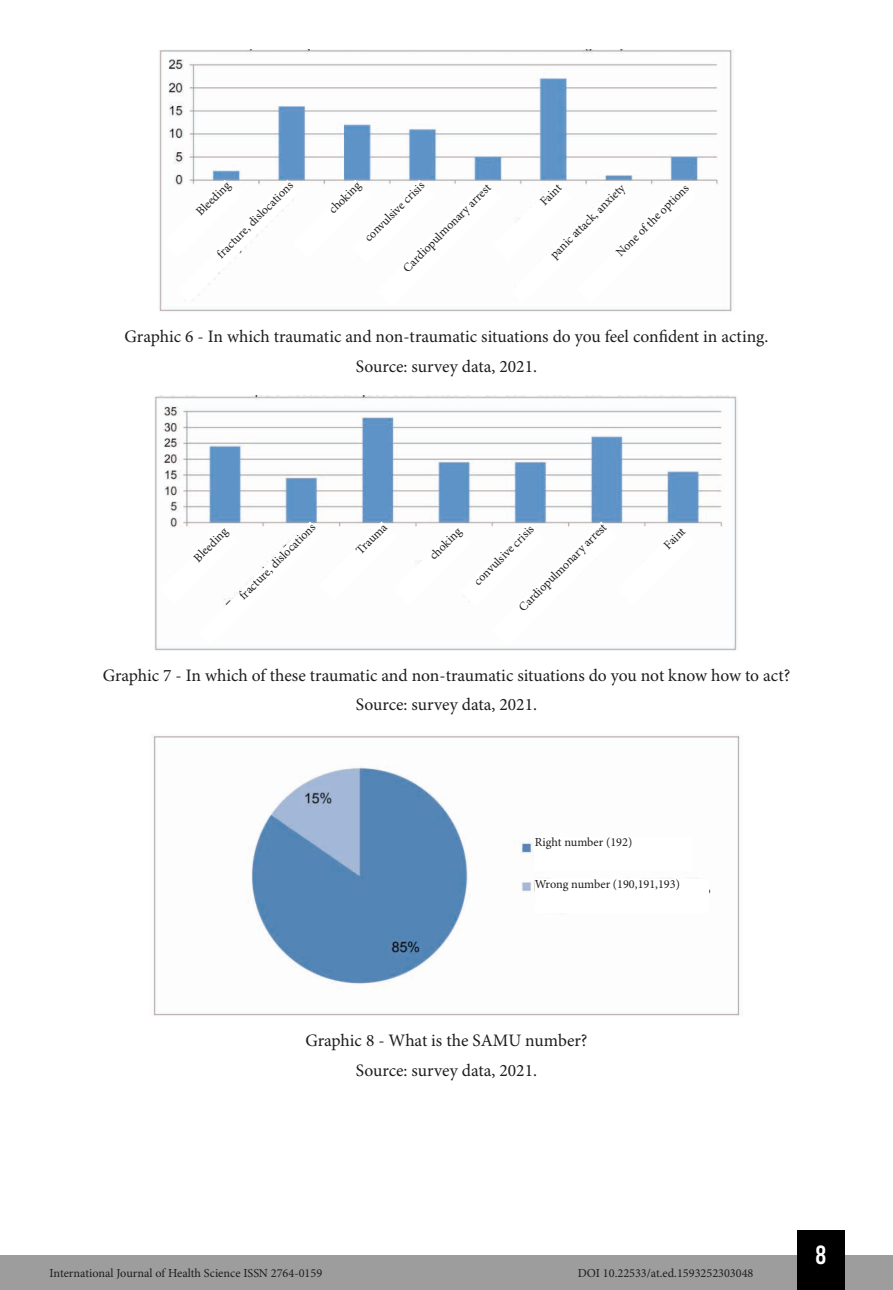
<style>
.page{position:relative;width:893px;height:1290px;background:#fff}
.page>*{position:absolute;margin:0;border:0;box-sizing:border-box;transform-origin:0 0}
.t1{font:26.25px "Bebas Kai";color:#fff}
.t2{font:17.5px/29.4px "Minion Pro";color:#1d1d1b;text-align:center}
.t3{font:12.25px "Minion Pro";color:#1d1d1b}
</style>
<div class="page">
<div style="left:0;top:1255px;width:893px;height:35px;background:#9d9d9d"></div>
<div style="left:797px;top:1230px;width:48px;height:60px;background:#000"></div>
<img style="left:159px;top:50px;width:573px;height:262px">
<img style="left:155px;top:395px;width:582px;height:256px">
<img style="left:153px;top:735px;width:587px;height:281px">
<svg style="left:162px;top:180px;width:535px;height:127px"></svg>
<svg style="left:159px;top:521px;width:537px;height:125px"></svg>
<div style="left:535px;top:837px;width:157px;height:34px;background:#fff"></div>
<div style="left:535px;top:879px;width:173px;height:34px;background:#fff"></div>
<p class="t3" style="left:214px;top:251px;width:104px;rotate:-45deg">fracture, dislocations</p>
<p class="t3" style="left:326px;top:206px;width:41px;rotate:-45deg">choking</p>
<p class="t3" style="left:361px;top:234px;width:81px;rotate:-45deg">convulsive crisis</p>
<p class="t3" style="left:193px;top:208px;width:44px;rotate:-45deg">Bleeding</p>
<p class="t3" style="left:400px;top:265px;width:120px;rotate:-45deg">Cardiopulmonary arrest</p>
<p class="t3" style="left:537px;top:198px;width:26px;rotate:-45deg">Faint</p>
<p class="t3" style="left:547px;top:251px;width:101px;rotate:-45deg">panic attack, anxiety</p>
<p class="t3" style="left:613px;top:249px;width:98px;rotate:-45deg">None of the options</p>
<h2 class="t2" style="left:125px;top:323px;width:645px">Graphic 6 - In which traumatic and non-traumatic situations do you feel confident in acting.<br>Source: survey data, 2021.</h2>
<p class="t3" style="left:516px;top:604px;width:120px;rotate:-45deg">Cardiopulmonary arrest</p>
<p class="t3" style="left:661px;top:542px;width:26px;rotate:-45deg">Faint</p>
<p class="t3" style="left:353px;top:547px;width:40px;rotate:-45deg">Trauma</p>
<p class="t3" style="left:190px;top:554px;width:44px;rotate:-45deg">Bleeding</p>
<p class="t3" style="left:236px;top:592px;width:104px;rotate:-45deg">fracture, dislocations</p>
<p class="t3" style="left:426px;top:552px;width:41px;rotate:-45deg">choking</p>
<p class="t3" style="left:471px;top:578px;width:81px;rotate:-45deg">convulsive crisis</p>
<h2 class="t2" style="left:103px;top:661px;width:689px">Graphic 7 - In which of these traumatic and non-traumatic situations do you not know how to act?<br>Source: survey data, 2021.</h2>
<p class="t3" style="left:535px;top:835px;width:99px">Right number (192)</p>
<p class="t3" style="left:535px;top:877px;width:147px">Wrong number (190,191,193)</p>
<h2 class="t2" style="left:305px;top:1027px;width:284px">Graphic 8 - What is the SAMU number?<br>Source: survey data, 2021.</h2>
<p class="t3" style="left:50px;top:1266px;width:274px">International Journal of Health Science ISSN 2764-0159</p>
<p class="t3" style="left:578px;top:1266px;width:177px">DOI 10.22533/at.ed.1593252303048</p>
<h1 class="t1" style="left:816px;top:1241px;width:12px">8</h1>
</div>
